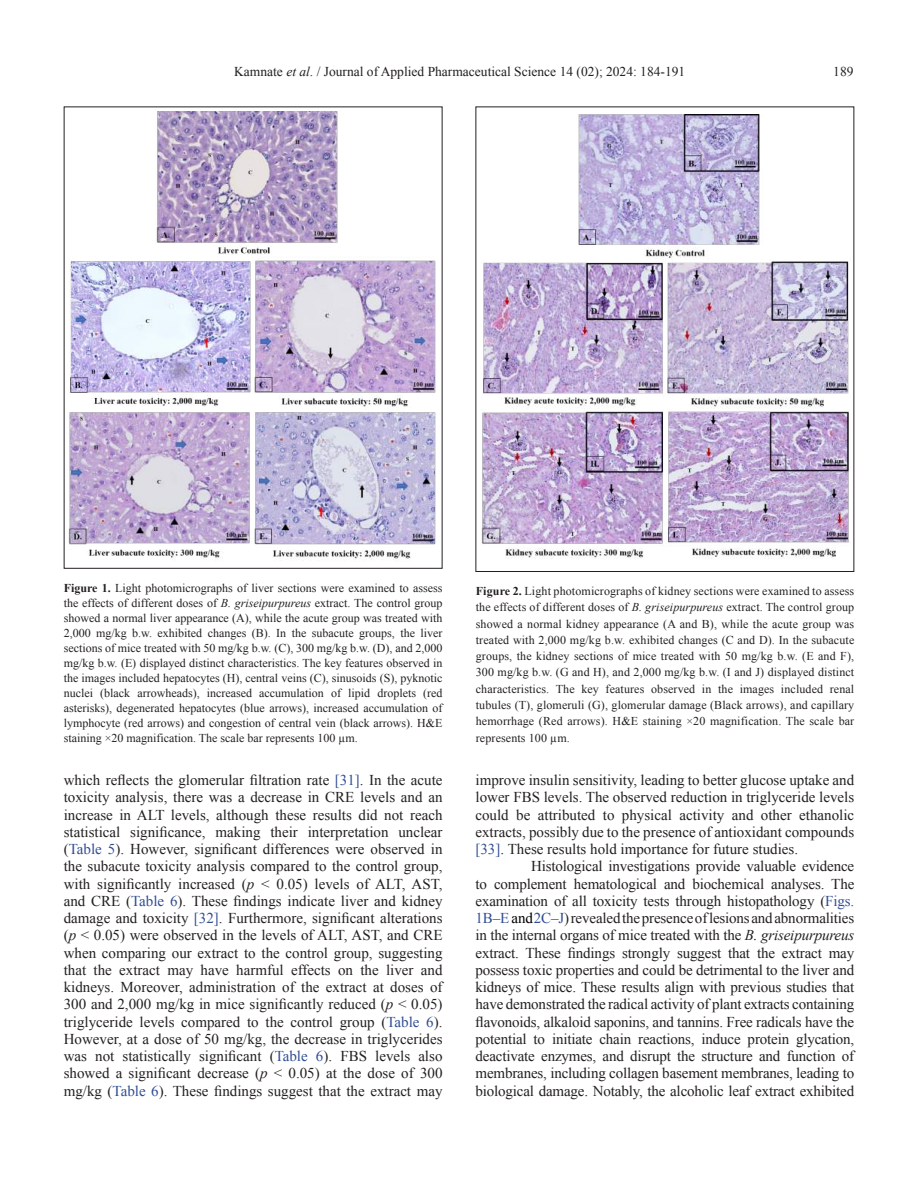
<style>
.page{position:relative;width:918px;height:1188px;background:#fff}
.page>*{position:absolute;margin:0;border:0;box-sizing:border-box;transform-origin:0 0}
.t1{font:15px/17.2px "Times New Roman";color:#231f20;text-align:justify}
.t2{font:13.5px "Times New Roman";color:#231f20}
.t3{font:12px/15px "Times New Roman";letter-spacing:.005em;color:#231f20;text-align:justify}
.s1{font-style:italic}
.s2{font-weight:700}
.s3{color:#304d94}
.s4{color:#000}
</style>
<div class="page">
<img style="left:69px;top:112px;width:367px;height:449px">
<img style="left:482px;top:114px;width:367px;height:445px">
<p class="t2" style="left:234px;top:63px;width:453px">Kamnate <span class="s1">et al</span>. / Journal of Applied Pharmaceutical Science 14 (02); 2024: 184-191</p>
<p class="t2" style="left:833px;top:63px;width:22px">189</p>
<p class="t3" style="left:64px;top:580px;width:380px"><span class="s2">Figure 1.</span> Light photomicrographs of liver sections were examined to assess the effects of different doses of <span class="s1">B. griseipurpureus</span> extract. The control group showed a normal liver appearance (A), while the acute group was treated with 2,000 mg/kg b.w. exhibited changes (B). In the subacute groups, the liver sections of mice treated with 50 mg/kg b.w. (C), 300 mg/kg b.w. (D), and 2,000 mg/kg b.w. (E) displayed distinct characteristics. The key features observed in the images included hepatocytes (H), central veins (C), sinusoids (S), pyknotic nuclei (black arrowheads), increased accumulation of lipid droplets (red asterisks), degenerated hepatocytes (blue arrows), increased accumulation of lymphocyte (red arrows) and congestion of central vein (black arrows). H&amp;E staining ×20 magnification. The scale bar represents 100 µm.</p>
<p class="t3" style="left:476px;top:583px;width:380px;line-height:16.4px"><span class="s2">Figure 2.</span> Light photomicrographs of kidney sections were examined to assess the effects of different doses of <span class="s1">B. griseipurpureus</span> extract. The control group showed a normal kidney appearance (A and B), while the acute group was treated with 2,000 mg/kg b.w. exhibited changes (C and D). In the subacute groups, the kidney sections of mice treated with 50 mg/kg b.w. (E and F), 300 mg/kg b.w. (G and H), and 2,000 mg/kg b.w. (I and J) displayed distinct characteristics. The key features observed in the images included renal tubules (T), glomeruli (G), glomerular damage (Black arrows), and capillary hemorrhage (Red arrows). H&amp;E staining ×20 magnification. The scale bar represents 100 µm.</p>
<p class="t1" style="left:64px;top:771px;width:380px">which reflects the glomerular filtration rate <span class="s3">[31]</span>. In the acute toxicity analysis, there was a decrease in CRE levels and an increase in ALT levels, although these results did not reach statistical significance, making their interpretation unclear (<span class="s3">Table 5</span>). However, significant differences were observed in the subacute toxicity analysis compared to the control group, with significantly increased (<span class="s1">p</span> &lt; 0.05) levels of ALT, AST, and CRE (<span class="s3">Table 6</span>). These findings indicate liver and kidney damage and toxicity <span class="s3">[32]</span>. Furthermore, significant alterations (<span class="s1">p</span> &lt; 0.05) were observed in the levels of ALT, AST, and CRE when comparing our extract to the control group, suggesting that the extract may have harmful effects on the liver and kidneys. Moreover, administration of the extract at doses of 300 and 2,000 mg/kg in mice significantly reduced (<span class="s1">p</span> &lt; 0.05) triglyceride levels compared to the control group (<span class="s3">Table 6</span>).<br>However, at a dose of 50 mg/kg, the decrease in triglycerides was not statistically significant (<span class="s3">Table 6</span>). FBS levels also showed a significant decrease (<span class="s1">p</span> &lt; 0.05) at the dose of 300 mg/kg (<span class="s3">Table 6</span>). These findings suggest that the extract may</p>
<p class="t1" style="left:476px;top:771px;width:380px">improve insulin sensitivity, leading to better glucose uptake and lower FBS levels. The observed reduction in triglyceride levels could be attributed to physical activity and other ethanolic extracts, possibly due to the presence of antioxidant compounds <span class="s3">[33]</span>. These results hold importance for future studies.</p>
<p class="t1" style="left:476px;top:857px;width:380px;text-indent:56px">Histological investigations provide valuable evidence to complement hematological and biochemical analyses. The examination of all toxicity tests through histopathology (<span class="s3">Figs.<br>1B–E</span> <span class="s4">and</span><span class="s3">2C–J</span>) revealed the presence of lesions and abnormalities in the internal organs of mice treated with the <span class="s1">B. griseipurpureus </span>extract. These findings strongly suggest that the extract may possess toxic properties and could be detrimental to the liver and kidneys of mice. These results align with previous studies that have demonstrated the radical activity of plant extracts containing flavonoids, alkaloid saponins, and tannins. Free radicals have the potential to initiate chain reactions, induce protein glycation, deactivate enzymes, and disrupt the structure and function of membranes, including collagen basement membranes, leading to biological damage. Notably, the alcoholic leaf extract exhibited</p>
</div>
